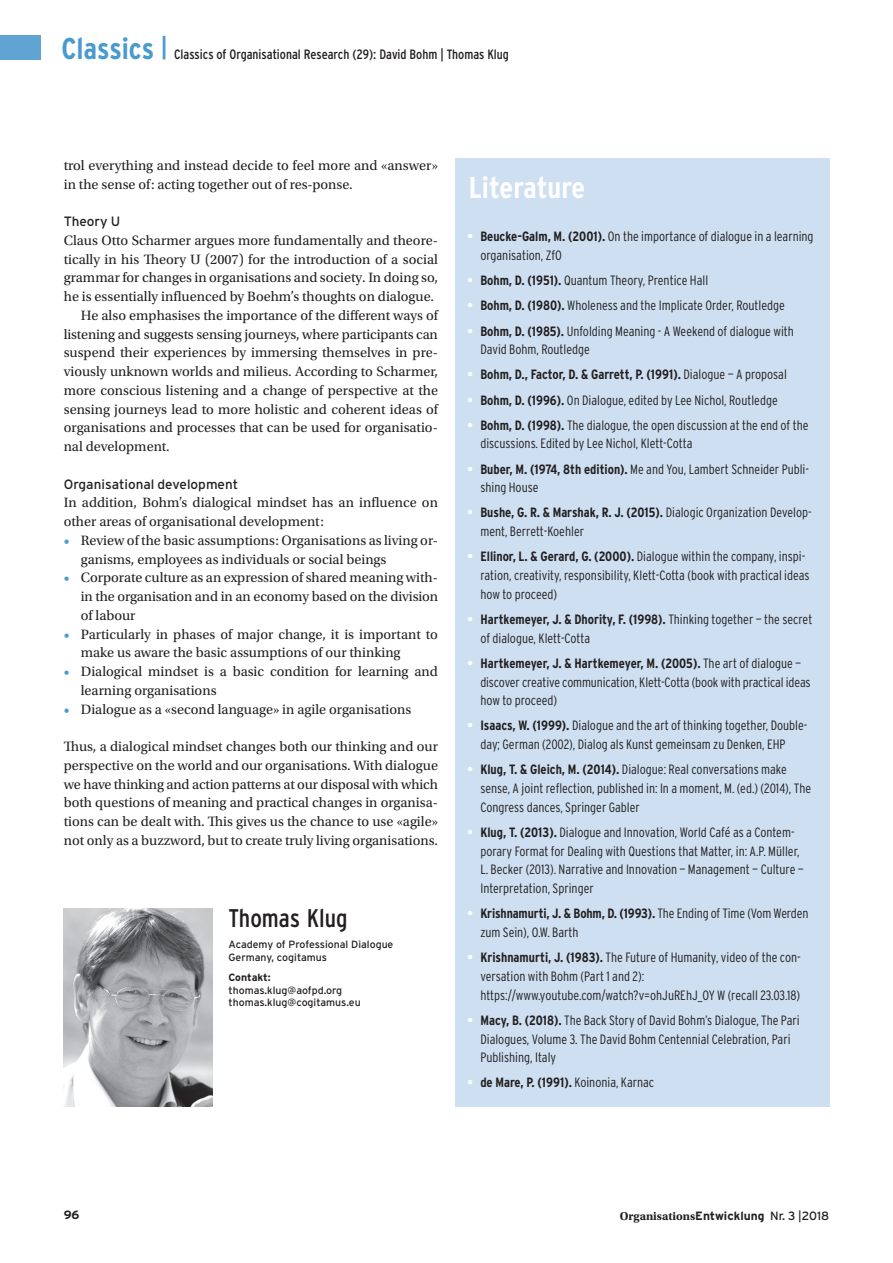
<style>
.page{position:relative;width:893px;height:1263px;background:#fff}
.page>*{position:absolute;margin:0;border:0;box-sizing:border-box;transform-origin:0 0}
.t1{font:700 condensed 30px "Interstate";letter-spacing:-.005em;color:#fff}
.t2{font:condensed 25.5px "Interstate";color:#231f20}
.t3{font:14.25px/18.8px "Utopia Std";color:#231f20}
.t4{font:300 condensed 13.5px/18.8px "Interstate";color:#231f20}
.t5{font:700 condensed 13.5px "Interstate";color:#231f20}
.t6{font:condensed 13.5px "Interstate";color:#231f20}
.t7{font:13.5px "Interstate";color:#231f20}
.t8{font:700 12px "Utopia Std";color:#231f20}
.t9{font:700 12px "Interstate";color:#231f20}
.t10{font:10.5px/12.8px "Interstate";color:#231f20}
.t11{font:700 10.5px "Interstate";letter-spacing:-.01em;color:#231f20}
.s1{font-weight:700;font-size:30px;color:#499bce}
.s2{color:#499bce}
.s3{font-weight:700;color:#fff}
.s4{font-weight:700}
.s5{color:#fff}
.s6{font-weight:300}
.s7{font-family:"Interstate"}
.s8{font-family:"Interstate";font-weight:400}
</style>
<div class="page">
<div style="left:0;top:36px;width:41px;height:24px;background:#5fa4d3"></div>
<img style="left:64px;top:909px;width:148px;height:198px">
<div style="left:455px;top:158px;width:375px;height:949px;background:#cddff0"></div>
<p class="t6" style="left:62px;top:47px;width:449px"><span class="s1">Classics</span> <sup>|</sup> Classics of Organisational Research (29): David Bohm | Thomas Klug</p>
<p class="t3" style="left:64px;top:156px;width:376px">trol everything and instead decide to feel more and «answer» in the sense of: acting together out of res-ponse.</p>
<p class="t7" style="left:64px;top:214px;width:58px">Theory U</p>
<p class="t3" style="left:64px;top:231px;width:376px">Claus Otto Scharmer argues more fundamentally and theore-</p>
<p class="t3" style="left:64px;top:250px;width:376px">tically in his Theory U (2007) for the introduction of a social</p>
<p class="t3" style="left:64px;top:269px;width:376px">grammar for changes in organisations and society. In doing so,</p>
<p class="t3" style="left:64px;top:287px;width:372px">he is essentially influenced by Boehm’s thoughts on dialogue.</p>
<p class="t3" style="left:81px;top:306px;width:359px">He also emphasises the importance of the different ways of</p>
<p class="t3" style="left:64px;top:325px;width:376px">listening and suggests sensing journeys, where participants can</p>
<p class="t3" style="left:64px;top:344px;width:374px">suspend their experiences by immersing themselves in pre-</p>
<p class="t3" style="left:64px;top:362px;width:376px">viously unknown worlds and milieus. According to Scharmer,</p>
<p class="t3" style="left:64px;top:381px;width:376px">more conscious listening and a change of perspective at the</p>
<p class="t3" style="left:64px;top:400px;width:376px">sensing journeys lead to more holistic and coherent ideas of</p>
<p class="t3" style="left:64px;top:419px;width:376px">organisations and processes that can be used for organisatio-</p>
<p class="t3" style="left:64px;top:437px;width:107px">nal development.</p>
<p class="t7" style="left:64px;top:476px;width:176px">Organisational development</p>
<p class="t3" style="left:64px;top:494px;width:376px">In addition, Bohm’s dialogical mindset has an influence on other areas of organisational development:</p>
<p class="t3" style="left:81px;top:531px;width:359px;text-indent:-17px"><span class="s2">•</span> Review of the basic assumptions: Organisations as living or&shy;ganisms, employees as individuals or social beings</p>
<p class="t3" style="left:81px;top:569px;width:359px;text-indent:-17px"><span class="s2">•</span> Corporate culture as an expression of shared meaning with&shy;in the organisation and in an economy based on the division of labour</p>
<p class="t3" style="left:81px;top:625px;width:359px;text-indent:-17px"><span class="s2">•</span> Particularly in phases of major change, it is important to make us aware the basic assumptions of our thinking</p>
<p class="t3" style="left:81px;top:662px;width:359px;text-indent:-17px"><span class="s2">•</span> Dialogical mindset is a basic condition for learning and learning organisations</p>
<p class="t3" style="left:64px;top:700px;width:349px"><span class="s2">•</span> Dialogue as a «second language» in agile organisations</p>
<p class="t3" style="left:64px;top:737px;width:376px;text-align:justify">Thus, a dialogical mindset changes both our thinking and our perspective on the world and our organisations. With dialogue we have thinking and action patterns at our disposal with which both questions of meaning and practical changes in organisa&shy;tions can be dealt with. This gives us the chance to use «agile» not only as a buzzword, but to create truly living organisations.</p>
<h2 class="t2" style="left:228px;top:904px;width:121px">Thomas Klug</h2>
<p class="t10" style="left:228px;top:938px;width:166px">Academy of Professional Dialogue<br>Germany, cogitamus</p>
<p class="t11" style="left:228px;top:971px;width:44px">Contakt:</p>
<p class="t10" style="left:228px;top:983px;width:134px">thomas.klug@aofpd.org thomas.klug@cogitamus.eu</p>
<h1 class="t1" style="left:469px;top:171px;width:118px">Literature</h1>
<p class="t4" style="left:480px;top:227px;width:335px;text-indent:-13px"><span class="s3">•</span> <span class="s4">Beucke-Galm, M. (2001).</span> On the importance of dialogue in a learning organisation, ZfO</p>
<p class="t4" style="left:468px;top:271px;width:242px"><span class="s3">•</span> <span class="s4">Bohm, D. (1951).</span> Quantum Theory, Prentice Hall</p>
<p class="t4" style="left:468px;top:296px;width:319px"><span class="s3">•</span> <span class="s4">Bohm, D. (1980).</span> Wholeness and the Implicate Order, Routledge</p>
<p class="t4" style="left:480px;top:321px;width:315px;text-indent:-13px"><span class="s3">•</span> <span class="s4">Bohm, D. (1985).</span> Unfolding Meaning - A Weekend of dialogue with<br>David Bohm, Routledge</p>
<p class="t5" style="left:468px;top:367px;width:321px"><span class="s5">•</span> Bohm, D., Factor, D. &amp; Garrett, P. (1991). <span class="s6">Dialogue — A proposal</span></p>
<p class="t4" style="left:468px;top:390px;width:312px"><span class="s3">•</span> <span class="s4">Bohm, D. (1996).</span> On Dialogue, edited by Lee Nichol, Routledge</p>
<p class="t4" style="left:480px;top:415px;width:330px;text-indent:-13px"><span class="s3">•</span> <span class="s4">Bohm, D. (1998).</span> The dialogue, the open discussion at the end of the discussions. Edited by Lee Nichol, Klett-Cotta</p>
<p class="t4" style="left:480px;top:459px;width:330px;text-indent:-13px"><span class="s3">•</span> <span class="s4">Buber, M. (1974, 8th edition).</span> Me and You, Lambert Schneider Publi&shy;shing House</p>
<p class="t4" style="left:480px;top:503px;width:333px;text-indent:-13px"><span class="s3">•</span> <span class="s4">Bushe, G. R. &amp; Marshak, R. J. (2015).</span> Dialogic Organization Develop&shy;ment, Berrett-Koehler</p>
<p class="t4" style="left:480px;top:547px;width:331px;text-indent:-13px"><span class="s3">•</span> <span class="s4">Ellinor, L. &amp; Gerard, G. (2000).</span> Dialogue within the company, inspi&shy;ration, creativity, responsibility, Klett-Cotta (book with practical ideas how to proceed)</p>
<p class="t4" style="left:480px;top:610px;width:333px;text-indent:-13px"><span class="s3">•</span> <span class="s4">Hartkemeyer, J. &amp; Dhority, F. (1998).</span> Thinking together — the secret of dialogue, Klett-Cotta</p>
<p class="t4" style="left:480px;top:653px;width:332px;text-indent:-13px"><span class="s3">•</span> <span class="s4">Hartkemeyer, J. &amp; Hartkemeyer, M. (2005).</span> The art of dialogue — discover creative communication, Klett-Cotta (book with practical ideas how to proceed)</p>
<p class="t4" style="left:480px;top:716px;width:329px;text-indent:-13px"><span class="s3">•</span> <span class="s4">Isaacs, W. (1999).</span> Dialogue and the art of thinking together, Double&shy;day; German (2002), Dialog als Kunst gemeinsam zu Denken, EHP</p>
<p class="t4" style="left:480px;top:760px;width:332px;text-indent:-13px"><span class="s3">•</span> <span class="s4">Klug, T. &amp; Gleich, M. (2014).</span> Dialogue: Real conversations make sense, A joint reflection, published in: In a moment, M. (ed.) (2014), The<br>Congress dances, Springer Gabler</p>
<p class="t4" style="left:480px;top:823px;width:325px;text-indent:-13px"><span class="s3">•</span> <span class="s4">Klug, T. (2013).</span> Dialogue and Innovation, World Café as a Contem&shy;porary Format for Dealing with Questions that Matter, in: A.P. Müller, L. Becker (2013). Narrative and Innovation — Management — Culture — Interpretation, Springer</p>
<p class="t4" style="left:480px;top:904px;width:330px;text-indent:-13px"><span class="s3">•</span> <span class="s4">Krishnamurti, J. &amp; Bohm, D. (1993).</span> The Ending of Time (Vom Werden zum Sein), O.W. Barth</p>
<p class="t4" style="left:480px;top:948px;width:321px;text-indent:-13px"><span class="s3">•</span> <span class="s4">Krishnamurti, J. (1983).</span> The Future of Humanity, video of the con&shy;versation with Bohm (Part 1 and 2): https://www.youtube.com/watch?v=ohJuREhJ_OY W (recall 23.03.18)</p>
<p class="t4" style="left:480px;top:1010px;width:321px;text-indent:-13px"><span class="s3">•</span> <span class="s4">Macy, B. (2018).</span> The Back Story of David Bohm’s Dialogue, The Pari<br>Dialogues, Volume 3. The David Bohm Centennial Celebration, Pari<br>Publishing, Italy</p>
<p class="t5" style="left:468px;top:1075px;width:188px"><span class="s5">•</span> de Mare, P. (1991). <span class="s6">Koinonia, Karnac</span></p>
<p class="t9" style="left:64px;top:1208px;width:17px">96</p>
<p class="t8" style="left:620px;top:1209px;width:211px">Organisations<span class="s7">Entwicklung</span> <span class="s8">Nr. 3 |2018</span></p>
</div>
